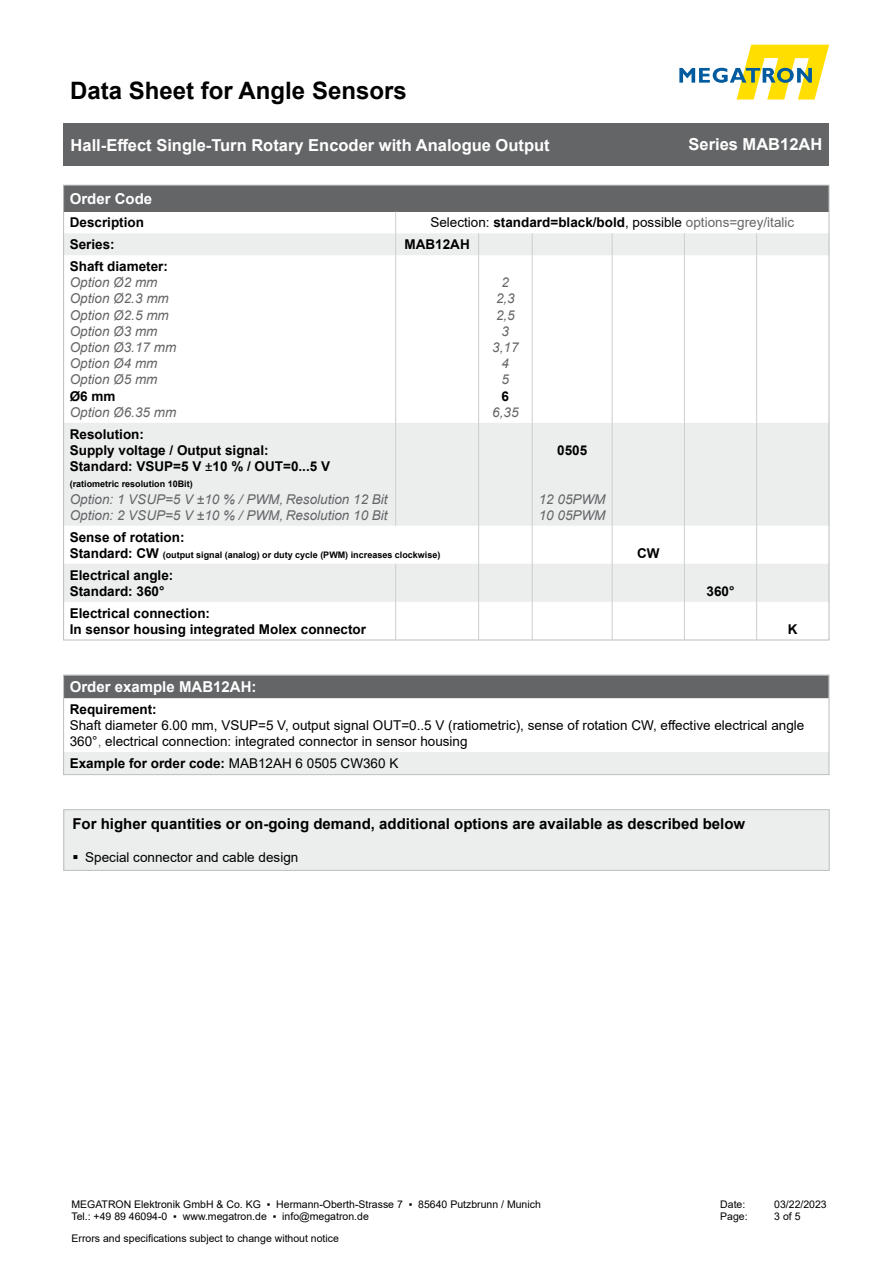
<style>
.page{position:relative;width:893px;height:1263px;background:#fff}
.page>*{position:absolute;margin:0;border:0;box-sizing:border-box;transform-origin:0 0}
.t1{font:700 24px "Arial";color:#000}
.t2{font:700 16.5px "Arial";color:#fff}
.t3{font:700 15px "Arial";color:#000}
.t4{font:700 15px "Arial";color:#fff}
.t5{font:700 13.5px/16.2px "Arial";color:#000}
.t6{font:13.5px/16.2px "Arial";color:#000}
.t7{font:italic 13.5px/16.2px "Arial";color:#646567;text-align:center}
.t8{font:10.5px/12.6px "Arial";color:#000}
.t9{font:700 9px "Arial";color:#000}
.s1{font-weight:700}
.s2{color:#646567}
.s3{font-weight:700;font-style:normal;color:#000}
.s4{font-weight:400}
.s5{font-size:13.5px}
</style>
<div class="page">
<svg style="left:679px;top:45px;width:150px;height:55px"></svg>
<div style="left:64px;top:123px;width:765px;height:43px;background:#646567"></div>
<div style="left:64px;top:185px;width:765px;height:27px;background:#646567"></div>
<svg style="left:65px;top:233px;width:762px;height:369px"></svg>
<svg style="left:395px;top:212px;width:1px;height:43px"></svg>
<svg style="left:478px;top:233px;width:1px;height:22px"></svg>
<svg style="left:532px;top:233px;width:1px;height:22px"></svg>
<svg style="left:612px;top:233px;width:1px;height:22px"></svg>
<svg style="left:684px;top:233px;width:1px;height:22px"></svg>
<svg style="left:756px;top:233px;width:1px;height:22px"></svg>
<hr style="left:395px;top:255px;width:1px;height:168px;background:#cdcecf">
<hr style="left:478px;top:255px;width:1px;height:168px;background:#cdcecf">
<hr style="left:532px;top:255px;width:1px;height:168px;background:#cdcecf">
<hr style="left:612px;top:255px;width:1px;height:168px;background:#cdcecf">
<hr style="left:684px;top:255px;width:1px;height:168px;background:#cdcecf">
<hr style="left:756px;top:255px;width:1px;height:168px;background:#cdcecf">
<hr style="left:395px;top:423px;width:1px;height:103px;background:#cdcecf">
<hr style="left:478px;top:423px;width:1px;height:103px;background:#cdcecf">
<hr style="left:532px;top:423px;width:1px;height:103px;background:#cdcecf">
<hr style="left:612px;top:423px;width:1px;height:103px;background:#cdcecf">
<hr style="left:684px;top:423px;width:1px;height:103px;background:#cdcecf">
<hr style="left:756px;top:423px;width:1px;height:103px;background:#cdcecf">
<hr style="left:478px;top:526px;width:1px;height:38px;background:#cdcecf">
<hr style="left:532px;top:526px;width:1px;height:38px;background:#cdcecf">
<hr style="left:612px;top:526px;width:1px;height:38px;background:#cdcecf">
<hr style="left:684px;top:526px;width:1px;height:38px;background:#cdcecf">
<hr style="left:756px;top:526px;width:1px;height:38px;background:#cdcecf">
<hr style="left:395px;top:564px;width:1px;height:38px;background:#cdcecf">
<hr style="left:478px;top:564px;width:1px;height:38px;background:#cdcecf">
<hr style="left:532px;top:564px;width:1px;height:38px;background:#cdcecf">
<hr style="left:612px;top:564px;width:1px;height:38px;background:#cdcecf">
<hr style="left:684px;top:564px;width:1px;height:38px;background:#cdcecf">
<hr style="left:756px;top:564px;width:1px;height:38px;background:#cdcecf">
<hr style="left:395px;top:602px;width:1px;height:38px;background:#cdcecf">
<hr style="left:478px;top:602px;width:1px;height:38px;background:#cdcecf">
<hr style="left:532px;top:602px;width:1px;height:38px;background:#cdcecf">
<hr style="left:612px;top:602px;width:1px;height:38px;background:#cdcecf">
<hr style="left:684px;top:602px;width:1px;height:38px;background:#cdcecf">
<hr style="left:756px;top:602px;width:1px;height:38px;background:#cdcecf">
<div style="left:65px;top:677px;width:762px;height:21px;background:#646567"></div>
<div style="left:64px;top:752px;width:765px;height:22px;background:#eceded"></div>
<div style="left:63px;top:675px;width:766px;height:100px;border:1px solid #bbbdbe"></div>
<div style="left:64px;top:810px;width:765px;height:60px;background:#eceded"></div>
<div style="left:64px;top:809px;width:765px;height:61px;border:1px solid #bbbdbe"></div>
<h1 class="t1" style="left:70px;top:73px;width:338px">Data Sheet for Angle Sensors</h1>
<p class="t2" style="left:71px;top:133px;width:481px">Hall-Effect Single-Turn Rotary Encoder with Analogue Output</p>
<p class="t2" style="left:688px;top:133px;width:135px">Series MAB12AH</p>
<p class="t4" style="left:70px;top:188px;width:84px">Order Code</p>
<p class="t5" style="left:70px;top:215px;width:76px">Description</p>
<p class="t6" style="left:430px;top:214px;width:365px">Selection: <span class="s1">standard=black/bold</span>, possible <span class="s2">options=grey/italic</span></p>
<p class="t5" style="left:70px;top:237px;width:47px">Series:</p>
<p class="t5" style="left:404px;top:237px;width:67px">MAB12AH</p>
<p class="t5" style="left:70px;top:258px;width:100px">Shaft diameter:</p>
<p class="t7" style="left:70px;top:275px;width:89px">Option Ø2 mm</p>
<p class="t7" style="left:70px;top:291px;width:101px">Option Ø2.3 mm</p>
<p class="t7" style="left:70px;top:307px;width:101px">Option Ø2.5 mm</p>
<p class="t7" style="left:70px;top:323px;width:89px">Option Ø3 mm</p>
<p class="t7" style="left:70px;top:339px;width:108px">Option Ø3.17 mm</p>
<p class="t7" style="left:70px;top:356px;width:89px">Option Ø4 mm</p>
<p class="t7" style="left:70px;top:372px;width:89px">Option Ø5 mm</p>
<p class="t5" style="left:70px;top:388px;width:47px">Ø6 mm</p>
<p class="t7" style="left:70px;top:404px;width:108px">Option Ø6.35 mm</p>
<p class="t7" style="left:502px;top:275px;width:9px">2</p>
<p class="t7" style="left:496px;top:291px;width:20px">2,3</p>
<p class="t7" style="left:496px;top:307px;width:20px">2,5</p>
<p class="t7" style="left:502px;top:323px;width:9px">3</p>
<p class="t7" style="left:492px;top:339px;width:28px">3,17</p>
<p class="t7" style="left:502px;top:356px;width:9px">4</p>
<p class="t7" style="left:502px;top:372px;width:9px">5</p>
<p class="t7" style="left:492px;top:388px;width:28px"><span class="s3">6<br></span>6,35</p>
<p class="t5" style="left:70px;top:426px;width:76px">Resolution:</p>
<p class="t5" style="left:70px;top:442px;width:200px">Supply voltage / Output signal:</p>
<p class="t5" style="left:70px;top:458px;width:262px">Standard: VSUP=5 V <span class="s4">±</span>10 % / OUT=0...5 V</p>
<p class="t9" style="left:70px;top:478px;width:125px">(ratiometric resolution 10Bit)</p>
<p class="t7" style="left:70px;top:491px;width:319px">Option: 1 VSUP=5 V ±10 % / PWM, Resolution 12 Bit</p>
<p class="t7" style="left:70px;top:507px;width:319px">Option: 2 VSUP=5 V ±10 % / PWM, Resolution 10 Bit</p>
<p class="t5" style="left:557px;top:442px;width:32px">0505</p>
<p class="t7" style="left:539px;top:491px;width:68px">12 05PWM</p>
<p class="t7" style="left:539px;top:507px;width:68px">10 05PWM</p>
<p class="t5" style="left:70px;top:529px;width:116px">Sense of rotation:</p>
<p class="t9" style="left:70px;top:548px;width:372px"><span class="s5">Standard: CW</span> (output signal (analog) or duty cycle (PWM) increases clockwise)</p>
<p class="t5" style="left:637px;top:545px;width:24px">CW</p>
<p class="t5" style="left:70px;top:567px;width:105px">Electrical angle:<br>Standard: 360°</p>
<p class="t5" style="left:70px;top:605px;width:298px">Electrical connection:<br>In sensor housing integrated Molex connector</p>
<p class="t5" style="left:707px;top:583px;width:29px">360°</p>
<p class="t5" style="left:788px;top:621px;width:11px">K</p>
<p class="t4" style="left:70px;top:676px;width:188px">Order example MAB12AH:</p>
<p class="t5" style="left:70px;top:701px;width:89px">Requirement:</p>
<p class="t6" style="left:70px;top:717px;width:736px">Shaft diameter 6.00 mm, VSUP=5 V, output signal OUT=0..5 V (ratiometric), sense of rotation CW, effective electrical angle<br>360°<span class="s2">,</span> electrical connection: integrated connector in sensor housing</p>
<p class="t5" style="left:70px;top:755px;width:330px">Example for order code: <span class="s4">MAB12AH 6 0505 CW360 K</span></p>
<p class="t3" style="left:72px;top:813px;width:674px">For higher quantities or on-going demand, additional options are available as described below</p>
<p class="t6" style="left:85px;top:849px;width:215px">Special connector and cable design</p>
<p class="t8" style="left:71px;top:1198px;width:471px">MEGATRON Elektronik GmbH &amp; Co. KG ▪ Hermann-Oberth-Strasse 7 ▪ 85640 Putzbrunn / Munich<br>Tel.: +49 89 46094-0 ▪ www.megatron.de ▪ info@megatron.de</p>
<p class="t8" style="left:720px;top:1198px;width:27px">Date:</p>
<p class="t8" style="left:774px;top:1198px;width:54px">03/22/2023</p>
<p class="t8" style="left:720px;top:1210px;width:29px">Page:</p>
<p class="t8" style="left:774px;top:1210px;width:28px">3 of 5</p>
<p class="t8" style="left:72px;top:1232px;width:269px">Errors and specifications subject to change without notice</p>
</div>
